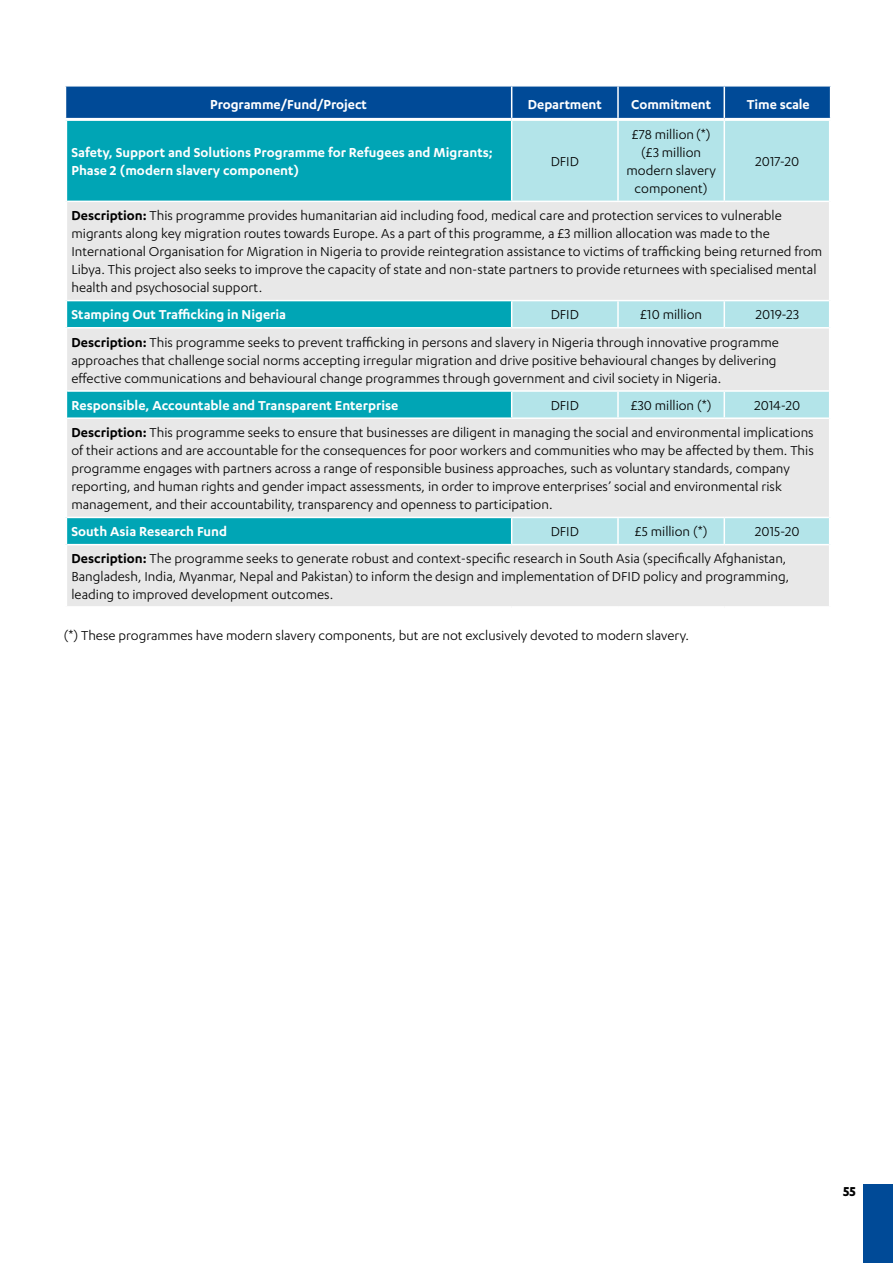
<style>
.page{position:relative;width:893px;height:1263px;background:#fff}
.page>*{position:absolute;margin:0;border:0;box-sizing:border-box;transform-origin:0 0}
.t1{font:15px/18px "Karbon";color:#000}
.t2{font:600 15px/18px "Karbon";color:#fff}
.t3{font:700 15px "Karbon";color:#000}
.s1{font-weight:600}
</style>
<div class="page">
<div style="left:863px;top:1184px;width:30px;height:79px;background:#004a97"></div>
<div style="left:66px;top:87px;width:764px;height:31px;background:#004a97"></div>
<div style="left:67px;top:121px;width:444px;height:80px;background:#00a5b5"></div>
<div style="left:512px;top:121px;width:317px;height:80px;background:#b3e4e9"></div>
<svg style="left:67px;top:202px;width:762px;height:404px;background:#c9e0e2"></svg>
<hr style="left:617px;top:121px;width:2px;height:80px;background:#fff">
<hr style="left:724px;top:121px;width:1px;height:80px;background:#fff">
<hr style="left:67px;top:300px;width:445px;height:1px;background:#fff">
<hr style="left:512px;top:300px;width:106px;height:1px;background:#fff">
<svg style="left:511px;top:301px;width:1px;height:26px"></svg>
<hr style="left:618px;top:300px;width:106px;height:1px;background:#fff">
<hr style="left:617px;top:301px;width:2px;height:26px;background:#fff">
<hr style="left:724px;top:300px;width:105px;height:1px;background:#fff">
<svg style="left:724px;top:301px;width:1px;height:26px"></svg>
<hr style="left:67px;top:327px;width:445px;height:1px;background:#fff">
<hr style="left:512px;top:327px;width:106px;height:1px;background:#fff">
<hr style="left:618px;top:327px;width:106px;height:1px;background:#fff">
<hr style="left:724px;top:327px;width:105px;height:1px;background:#fff">
<hr style="left:67px;top:390px;width:445px;height:2px;background:#fff">
<hr style="left:512px;top:390px;width:106px;height:2px;background:#fff">
<svg style="left:511px;top:392px;width:1px;height:25px"></svg>
<hr style="left:618px;top:390px;width:106px;height:2px;background:#fff">
<hr style="left:617px;top:392px;width:2px;height:25px;background:#fff">
<hr style="left:724px;top:390px;width:105px;height:2px;background:#fff">
<svg style="left:724px;top:392px;width:1px;height:25px"></svg>
<hr style="left:67px;top:417px;width:445px;height:2px;background:#fff">
<hr style="left:512px;top:417px;width:106px;height:2px;background:#fff">
<hr style="left:618px;top:417px;width:106px;height:2px;background:#fff">
<hr style="left:724px;top:417px;width:105px;height:2px;background:#fff">
<hr style="left:67px;top:517px;width:445px;height:1px;background:#fff">
<hr style="left:512px;top:517px;width:106px;height:1px;background:#fff">
<svg style="left:511px;top:518px;width:1px;height:26px"></svg>
<hr style="left:618px;top:517px;width:106px;height:1px;background:#fff">
<hr style="left:617px;top:518px;width:2px;height:26px;background:#fff">
<hr style="left:724px;top:517px;width:105px;height:1px;background:#fff">
<svg style="left:724px;top:518px;width:1px;height:26px"></svg>
<hr style="left:67px;top:544px;width:445px;height:1px;background:#fff">
<hr style="left:512px;top:544px;width:106px;height:1px;background:#fff">
<hr style="left:618px;top:544px;width:106px;height:1px;background:#fff">
<hr style="left:724px;top:544px;width:105px;height:1px;background:#fff">
<hr style="left:511px;top:87px;width:1px;height:31px;background:#fff">
<hr style="left:617px;top:87px;width:2px;height:31px;background:#fff">
<hr style="left:724px;top:87px;width:1px;height:31px;background:#fff">
<p class="t2" style="left:210px;top:95px;width:158px">Programme/Fund/Project</p>
<p class="t2" style="left:528px;top:95px;width:75px">Department</p>
<p class="t2" style="left:631px;top:95px;width:82px">Commitment</p>
<p class="t2" style="left:747px;top:95px;width:64px">Time scale</p>
<p class="t2" style="left:71px;top:143px;width:423px">Safety, Support and Solutions Programme for Refugees and Migrants;<br>Phase 2 (modern slavery component)</p>
<p class="t1" style="left:551px;top:152px;width:30px">DFID</p>
<p class="t1" style="left:626px;top:125px;width:91px;text-align:center">£78 million(*) (£3 million modern slavery component)</p>
<p class="t1" style="left:756px;top:152px;width:45px">2017-20</p>
<p class="t1" style="left:71px;top:206px;width:752px"><span class="s1">Description:</span> This programme provides humanitarian aid including food, medical care and protection services to vulnerable migrants along key migration routes towards Europe. As a part of this programme, a £3 million allocation was made to the International Organisation for Migration in Nigeria to provide reintegration assistance to victims of trafficking being returned from Libya. This project also seeks to improve the capacity of state and non-state partners to provide returnees with specialised mental health and psychosocial support.</p>
<p class="t2" style="left:71px;top:305px;width:216px">Stamping Out Trafficking in Nigeria</p>
<p class="t1" style="left:551px;top:305px;width:30px">DFID</p>
<p class="t1" style="left:640px;top:305px;width:64px">£10 million</p>
<p class="t1" style="left:71px;top:301px;width:729px;line-height:27.2px;text-indent:684px">2019-23<br><span class="s1">Description:</span> This programme seeks to prevent trafficking in persons and slavery in Nigeria through innovative programme</p>
<p class="t1" style="left:71px;top:351px;width:707px">approaches that challenge social norms accepting irregular migration and drive positive behavioural changes by delivering effective communications and behavioural change programmes through government and civil society in Nigeria.</p>
<p class="t2" style="left:71px;top:396px;width:328px">Responsible, Accountable and Transparent Enterprise</p>
<p class="t1" style="left:551px;top:396px;width:30px">DFID</p>
<p class="t1" style="left:631px;top:396px;width:82px">£30 million (*)</p>
<p class="t1" style="left:71px;top:391px;width:744px;line-height:27.2px;text-indent:683px">2014-20<br><span class="s1">Description:</span> This programme seeks to ensure that businesses are diligent in managing the social and environmental implications</p>
<p class="t1" style="left:71px;top:441px;width:744px">of their actions and are accountable for the consequences for poor workers and communities who may be affected by them. This programme engages with partners across a range of responsible business approaches, such as voluntary standards, company reporting, and human rights and gender impact assessments, in order to improve enterprises’ social and environmental risk management, and their accountability, transparency and openness to participation.</p>
<p class="t2" style="left:71px;top:522px;width:157px">South Asia Research Fund</p>
<p class="t1" style="left:551px;top:522px;width:30px">DFID</p>
<p class="t1" style="left:635px;top:522px;width:74px">£5 million (*)</p>
<p class="t1" style="left:71px;top:518px;width:730px;line-height:27.2px;text-indent:684px">2015-20<br><span class="s1">Description:</span> The programme seeks to generate robust and context-specific research in South Asia (specifically Afghanistan,</p>
<p class="t1" style="left:71px;top:567px;width:719px">Bangladesh, India, Myanmar, Nepal and Pakistan) to inform the design and implementation of DFID policy and programming, leading to improved development outcomes.</p>
<p class="t1" style="left:64px;top:626px;width:627px">(*) These programmes have modern slavery components, but are not exclusively devoted to modern slavery.</p>
<p class="t3" style="left:843px;top:1183px;width:14px">55</p>
</div>
